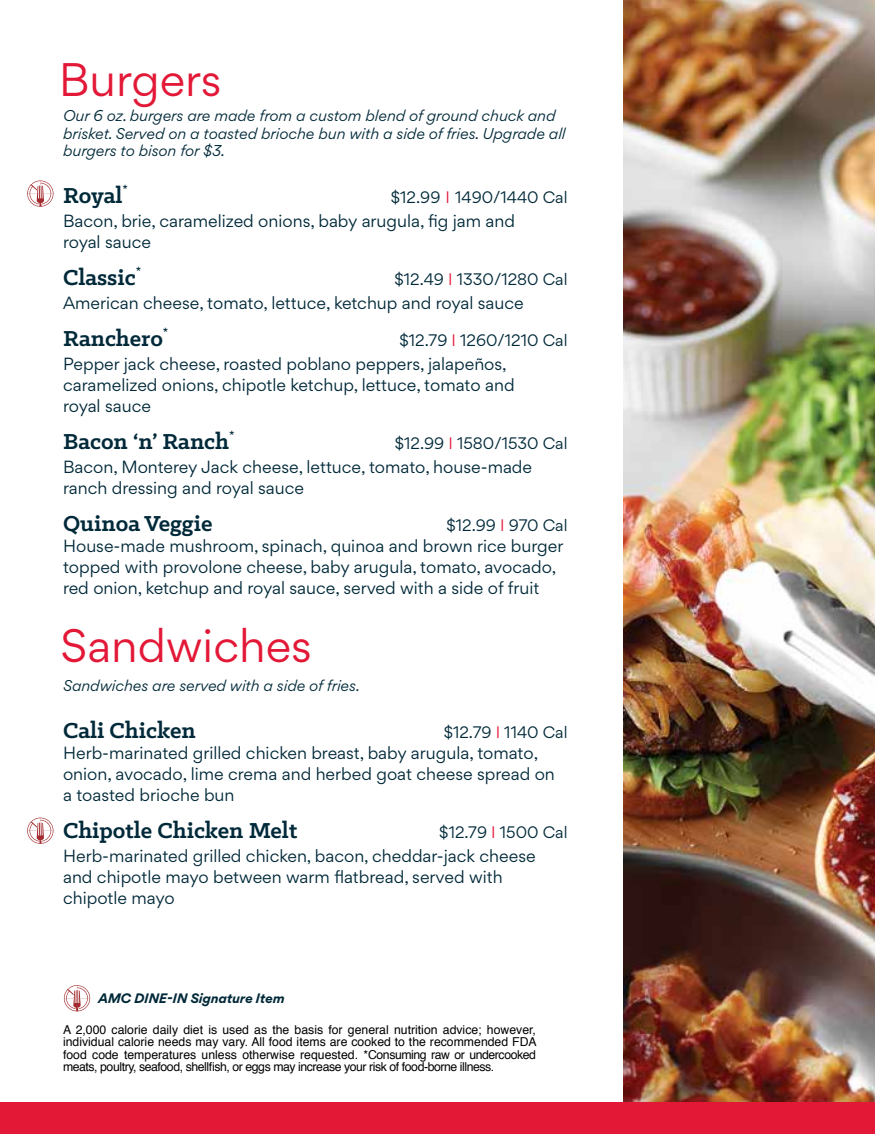
<style>
.page{position:relative;width:875px;height:1134px;background:#fff}
.page>*{position:absolute;margin:0;border:0;box-sizing:border-box;transform-origin:0 0}
.t1{font:42px "Gordita";color:#e31837}
.t2{font:700 24.5px "Klinic Slab";color:#002939}
.t3{font:15.75px/21px "Gordita";color:#002939}
.t4{font:14.88px "Gordita";color:#002939}
.t5{font:italic 14px/17.5px "Gordita";color:#002939}
.t6{font:12.25px/12.2px "Helvetica";letter-spacing:-.035em;color:#000;text-align:justify}
.t7{font:italic 700 12.25px "Gordita";letter-spacing:-.01em;color:#002939}
.s1{color:#e31837}
</style>
<div class="page">
<img style="left:623px;top:0;width:251px;height:1102px">
<div style="left:0;top:1102px;width:874px;height:32px;background:#e31837"></div>
<svg style="left:27px;top:181px;width:26px;height:26px"></svg>
<svg style="left:27px;top:818px;width:26px;height:26px"></svg>
<svg style="left:64px;top:985px;width:26px;height:26px"></svg>
<h1 class="t1" style="left:59px;top:49px;width:164px">Burgers</h1>
<p class="t5" style="left:63px;top:107px;width:503px">Our 6 oz. burgers are made from a custom blend of ground chuck and brisket. Served on a toasted brioche bun with a side of fries. Upgrade all burgers to bison for $3.</p>
<h2 class="t2" style="left:63px;top:180px;width:66px">Royal<sup>*</sup></h2>
<p class="t4" style="left:390px;top:187px;width:178px">$12.99 <span class="s1">I</span> 1490/1440 Cal</p>
<p class="t3" style="left:63px;top:211px;width:453px">Bacon, brie, caramelized onions, baby arugula, fig jam and royal sauce</p>
<h2 class="t2" style="left:63px;top:262px;width:80px">Classic<sup>*</sup></h2>
<p class="t4" style="left:394px;top:269px;width:174px">$12.49 <span class="s1">I</span> 1330/1280 Cal</p>
<p class="t3" style="left:63px;top:293px;width:462px">American cheese, tomato, lettuce, ketchup and royal sauce</p>
<h2 class="t2" style="left:63px;top:322px;width:107px">Ranchero<sup>*</sup></h2>
<p class="t4" style="left:399px;top:329px;width:169px">$12.79 <span class="s1">I</span> 1260/1210 Cal</p>
<p class="t3" style="left:63px;top:353px;width:453px">Pepper jack cheese, roasted poblano peppers, jalapeños, caramelized onions, chipotle ketchup, lettuce, tomato and royal sauce</p>
<h2 class="t2" style="left:63px;top:425px;width:173px">Bacon ‘n’ Ranch<sup>*</sup></h2>
<p class="t4" style="left:394px;top:432px;width:174px">$12.99 <span class="s1">I</span> 1580/1530 Cal</p>
<p class="t3" style="left:63px;top:456px;width:470px">Bacon, Monterey Jack cheese, lettuce, tomato, house-made ranch dressing and royal sauce</p>
<h2 class="t2" style="left:63px;top:507px;width:151px">Quinoa Veggie</h2>
<p class="t4" style="left:446px;top:514px;width:122px">$12.99 <span class="s1">I</span> 970 Cal</p>
<p class="t3" style="left:63px;top:535px;width:501px">House-made mushroom, spinach, quinoa and brown rice burger topped with provolone cheese, baby arugula, tomato, avocado, red onion, ketchup and royal sauce, served with a side of fruit</p>
<h1 class="t1" style="left:60px;top:615px;width:253px">Sandwiches</h1>
<p class="t5" style="left:63px;top:677px;width:298px">Sandwiches are served with a side of fries.</p>
<h2 class="t2" style="left:63px;top:714px;width:134px">Cali Chicken</h2>
<p class="t4" style="left:443px;top:721px;width:125px">$12.79 <span class="s1">I</span> 1140 Cal</p>
<p class="t3" style="left:63px;top:742px;width:493px">Herb-marinated grilled chicken breast, baby arugula, tomato, onion, avocado, lime crema and herbed goat cheese spread on a toasted brioche bun</p>
<h2 class="t2" style="left:63px;top:814px;width:236px">Chipotle Chicken Melt</h2>
<p class="t4" style="left:439px;top:821px;width:130px">$12.79 <span class="s1">I</span> 1500 Cal</p>
<p class="t3" style="left:63px;top:845px;width:474px">Herb-marinated grilled chicken, bacon, cheddar-jack cheese and chipotle mayo between warm flatbread, served with chipotle mayo</p>
<p class="t7" style="left:98px;top:988px;width:188px">AMC DINE-IN Signature Item</p>
<p class="t6" style="left:63px;top:1024px;width:475px">A 2,000 calorie daily diet is used as the basis for general nutrition advice; however, individual calorie needs may vary. All food items are cooked to the recommended FDA food code temperatures unless otherwise requested. *Consuming raw or undercooked meats, poultry, seafood, shellfish, or eggs may increase your risk of food-borne illness.</p>
</div>
